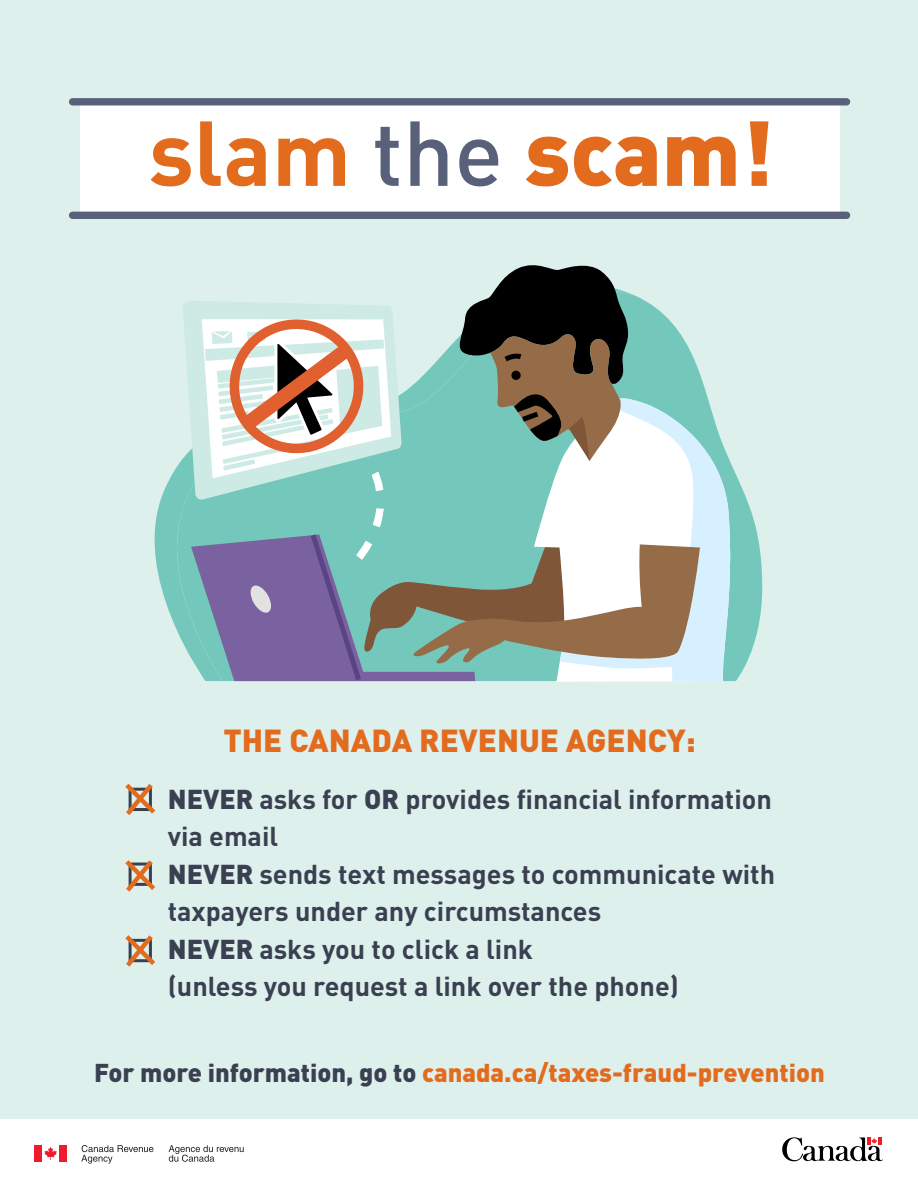
<style>
.page{position:relative;width:918px;height:1188px;background:#ddf0ec}
.page>*{position:absolute;margin:0;border:0;box-sizing:border-box;transform-origin:0 0}
.t1{font:900 31.5px "DIN Pro";color:#e36b1e}
.t2{font:700 27px/37.5px "DIN Pro";color:#3a4051}
.t3{font:900 25.5px "DIN Pro";color:#e36b1e}
.s1{font-weight:900}
.s2{color:#3a4051}
</style>
<div class="page">
<svg style="left:157px;top:374px;width:605px;height:307px"></svg>
<svg style="left:700px;top:397px;width:35px;height:284px;background:#bae4e9"></svg>
<svg style="left:182px;top:301px;width:9px;height:199px"></svg>
<svg style="left:191px;top:265px;width:509px;height:417px"></svg>
<div style="left:0;top:1120px;width:918px;height:68px;background:#fff"></div>
<svg style="left:782px;top:1137px;width:101px;height:24px"></svg>
<svg style="left:125px;top:783px;width:31px;height:32px"></svg>
<svg style="left:125px;top:935px;width:31px;height:32px"></svg>
<svg style="left:125px;top:860px;width:31px;height:32px"></svg>
<div style="left:34px;top:1145px;width:8px;height:16px;background:#ee1b2c"></div>
<svg style="left:44px;top:1147px;width:13px;height:13px"></svg>
<div style="left:59px;top:1145px;width:8px;height:16px;background:#ee1b2c"></div>
<svg style="left:81px;top:1145px;width:72px;height:19px"></svg>
<svg style="left:169px;top:1145px;width:75px;height:17px"></svg>
<div style="left:80px;top:102px;width:760px;height:113px;background:#fff"></div>
<svg style="left:151px;top:138px;width:40px;height:48px"></svg>
<svg style="left:200px;top:121px;width:21px;height:65px"></svg>
<svg style="left:227px;top:138px;width:39px;height:48px"></svg>
<svg style="left:278px;top:138px;width:67px;height:48px"></svg>
<svg style="left:375px;top:127px;width:24px;height:59px"></svg>
<svg style="left:410px;top:121px;width:37px;height:65px"></svg>
<svg style="left:459px;top:139px;width:39px;height:47px"></svg>
<svg style="left:526px;top:137px;width:42px;height:49px"></svg>
<svg style="left:574px;top:137px;width:83px;height:49px"></svg>
<svg style="left:667px;top:137px;width:69px;height:49px"></svg>
<svg style="left:750px;top:121px;width:19px;height:65px"></svg>
<div style="left:69px;top:98px;width:781px;height:8px;background:#59617a;border-radius:4px"></div>
<div style="left:69px;top:212px;width:781px;height:7px;background:#59617a;border-radius:4px"></div>
<p class="t1" style="left:223px;top:719px;width:474px">THE CANADA REVENUE AGENCY:</p>
<p class="t2" style="left:168px;top:779px;width:609px"><span class="s1">NEVER</span> asks for <span class="s1">OR</span> provides financial information via email<br><span class="s1">NEVER</span> sends text messages to communicate with taxpayers under any circumstances<br><span class="s1">NEVER</span> asks you to click a link<br>(unless you request a link over the phone)</p>
<p class="t3" style="left:94px;top:1056px;width:732px"><span class="s2">For more information, go to</span> canada.ca/taxes-fraud-prevention</p>
</div>
